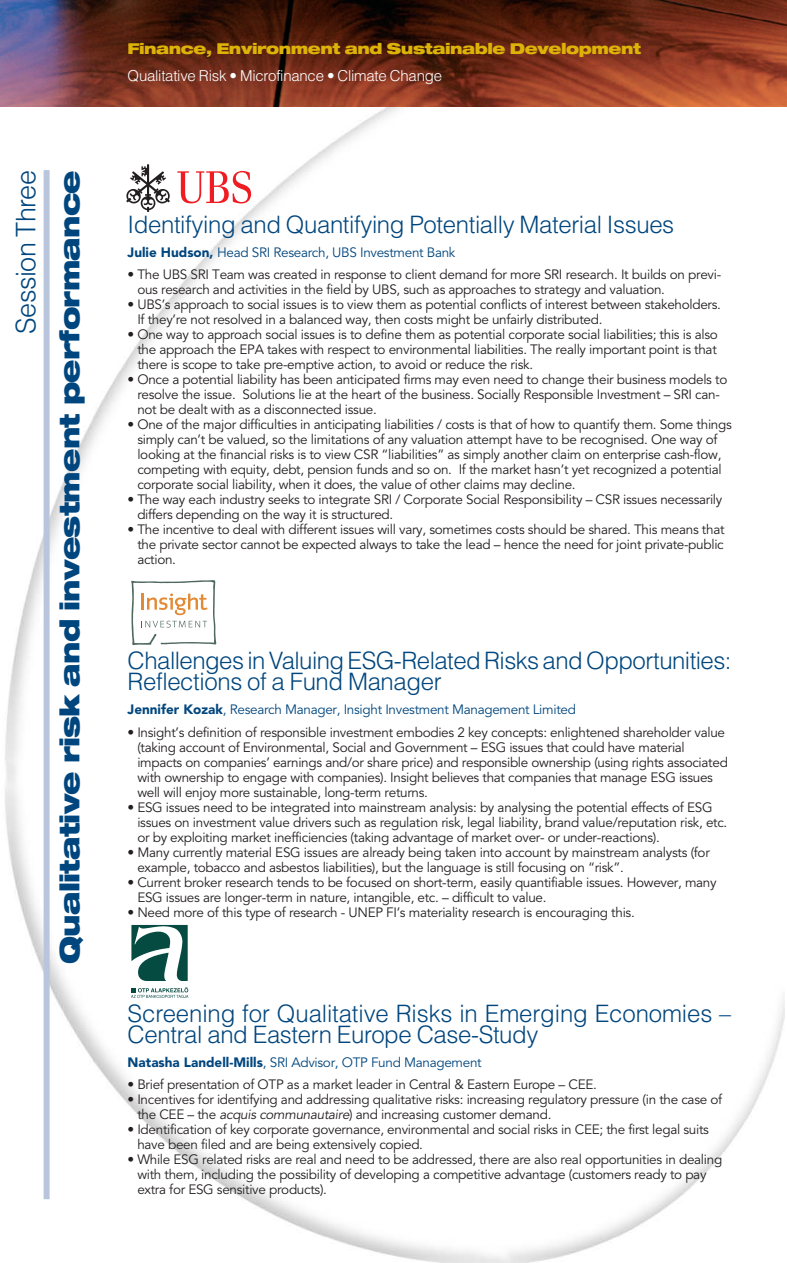
<style>
.page{position:relative;width:787px;height:1263px;background:#fff}
.page>*{position:absolute;margin:0;border:0;box-sizing:border-box;transform-origin:0 0}
.t1{font:900 expanded 27px "Helvetica Neue";letter-spacing:-.03em;color:#00467e}
.t2{font:300 27px "Helvetica";letter-spacing:-.015em;color:#00467e}
.t3{font:300 24px/21px "Helvetica";letter-spacing:-.015em;color:#00467e}
.t4{font:900 expanded 15px "Helvetica Neue";letter-spacing:-.03em;color:#deb308}
.t5{font:300 15px "Helvetica";letter-spacing:-.015em;color:#fff}
.t6{font:13.5px/15px "Avenir";letter-spacing:-.02em;color:#231f20}
.t7{font:13.5px "Avenir";letter-spacing:-.02em;color:#00467e}
.s1{font-weight:900}
.s2{font-style:italic}
</style>
<div class="page">
<img style="left:2px;top:106px;width:782px;height:1157px">
<img style="left:0;top:0;width:787px;height:106px">
<div style="left:44px;top:170px;width:6px;height:1029px;background:#b9c5dc"></div>
<svg style="left:126px;top:164px;width:44px;height:47px"></svg>
<svg style="left:177px;top:171px;width:74px;height:32px"></svg>
<div style="left:128px;top:579px;width:102px;height:68px;background:#fff"></div>
<svg style="left:131px;top:580px;width:85px;height:65px"></svg>
<hr style="left:141px;top:594px;width:3px;height:16px;background:#e28a35">
<div style="left:131px;top:925px;width:76px;height:77px;background:#fff"></div>
<svg style="left:131px;top:925px;width:57px;height:56px"></svg>
<svg style="left:131px;top:987px;width:57px;height:11px"></svg>
<h1 class="t2" style="left:10px;top:334px;width:165px;rotate:-90deg">Session Three</h1>
<h1 class="t1" style="left:59px;top:964px;width:795px;rotate:-90deg">Qualitative risk and investment performance</h1>
<p class="t4" style="left:128px;top:42px;width:515px">Finance, Environment and Sustainable Development</p>
<p class="t5" style="left:128px;top:67px;width:316px">Qualitative Risk • Microfinance • Climate Change</p>
<h2 class="t3" style="left:128px;top:214px;width:548px">Identifying and Quantifying Potentially Material Issues</h2>
<p class="t7" style="left:128px;top:247px;width:329px"><span class="s1">Julie Hudson,</span> Head SRI Research, UBS Investment Bank</p>
<p class="t6" style="left:137px;top:268px;width:585px;text-indent:-10px">• The UBS SRI Team was created in response to client demand for more SRI research. It builds on previ&shy;ous research and activities in the field by UBS, such as approaches to strategy and valuation.</p>
<p class="t6" style="left:137px;top:298px;width:585px;text-indent:-10px">• UBS’s approach to social issues is to view them as potential conflicts of interest between stakeholders.<br>If they’re not resolved in a balanced way, then costs might be unfairly distributed.</p>
<p class="t6" style="left:137px;top:328px;width:582px;text-align:justify;text-indent:-10px">• One way to approach social issues is to define them as potential corporate social liabilities; this is also the approach the EPA takes with respect to environmental liabilities. The really important point is that there is scope to take pre-emptive action, to avoid or reduce the risk.</p>
<p class="t6" style="left:137px;top:373px;width:591px;text-indent:-10px">• Once a potential liability has been anticipated firms may even need to change their business models to resolve the issue. Solutions lie at the heart of the business. Socially Responsible Investment – SRI can&shy;not be dealt with as a disconnected issue.</p>
<p class="t6" style="left:137px;top:418px;width:596px;text-indent:-10px">• One of the major difficulties in anticipating liabilities / costs is that of how to quantify them. Some things simply can’t be valued, so the limitations of any valuation attempt have to be recognised. One way of looking at the financial risks is to view CSR “liabilities” as simply another claim on enterprise cash-flow, competing with equity, debt, pension funds and so on. If the market hasn’t yet recognized a potential corporate social liability, when it does, the value of other claims may decline.</p>
<p class="t6" style="left:137px;top:493px;width:586px;text-indent:-10px">• The way each industry seeks to integrate SRI / Corporate Social Responsibility – CSR issues necessarily differs depending on the way it is structured.</p>
<p class="t6" style="left:137px;top:523px;width:588px;text-align:justify;text-indent:-10px">• The incentive to deal with different issues will vary, sometimes costs should be shared. This means that the private sector cannot be expected always to take the lead – hence the need for joint private-public action.</p>
<h2 class="t3" style="left:128px;top:651px;width:605px">Challenges in Valuing ESG-Related Risks and Opportunities:<br>Reflections of a Fund Manager</h2>
<p class="t7" style="left:128px;top:704px;width:450px"><span class="s1">Jennifer Kozak</span>, Research Manager, Insight Investment Management Limited</p>
<p class="t6" style="left:137px;top:726px;width:592px;text-indent:-10px">• Insight’s definition of responsible investment embodies 2 key concepts: enlightened shareholder value (taking account of Environmental, Social and Government – ESG issues that could have material impacts on companies’ earnings and/or share price) and responsible ownership (using rights associated with ownership to engage with companies). Insight believes that companies that manage ESG issues well will enjoy more sustainable, long-term returns.</p>
<p class="t6" style="left:137px;top:801px;width:591px;text-indent:-10px">• ESG issues need to be integrated into mainstream analysis: by analysing the potential effects of ESG issues on investment value drivers such as regulation risk, legal liability, brand value/reputation risk, etc. or by exploiting market inefficiencies (taking advantage of market over- or under-reactions).</p>
<p class="t6" style="left:137px;top:846px;width:574px;text-indent:-10px">• Many currently material ESG issues are already being taken into account by mainstream analysts (for example, tobacco and asbestos liabilities), but the language is still focusing on “risk”.</p>
<p class="t6" style="left:137px;top:876px;width:581px;text-indent:-10px">• Current broker research tends to be focused on short-term, easily quantifiable issues. However, many<br>ESG issues are longer-term in nature, intangible, etc. – difficult to value.</p>
<p class="t6" style="left:128px;top:906px;width:508px">• Need more of this type of research - UNEP FI’s materiality research is encouraging this.</p>
<h2 class="t3" style="left:128px;top:1003px;width:605px">Screening for Qualitative Risks in Emerging Economies –<br>Central and Eastern Europe Case-Study</h2>
<p class="t7" style="left:128px;top:1057px;width:355px"><span class="s1">Natasha Landell-Mills</span>, SRI Advisor, OTP Fund Management</p>
<p class="t6" style="left:128px;top:1078px;width:471px">• Brief presentation of OTP as a market leader in Central &amp; Eastern Europe – CEE.</p>
<p class="t6" style="left:137px;top:1093px;width:586px;text-indent:-10px">• Incentives for identifying and addressing qualitative risks: increasing regulatory pressure (in the case of the CEE – the <span class="s2">acquis communautaire</span>) and increasing customer demand.</p>
<p class="t6" style="left:137px;top:1123px;width:573px;text-indent:-10px">• Identification of key corporate governance, environmental and social risks in CEE; the first legal suits have been filed and are being extensively copied.</p>
<p class="t6" style="left:137px;top:1153px;width:586px;text-indent:-10px">• While ESG related risks are real and need to be addressed, there are also real opportunities in dealing with them, including the possibility of developing a competitive advantage (customers ready to pay extra for ESG sensitive products).</p>
</div>
